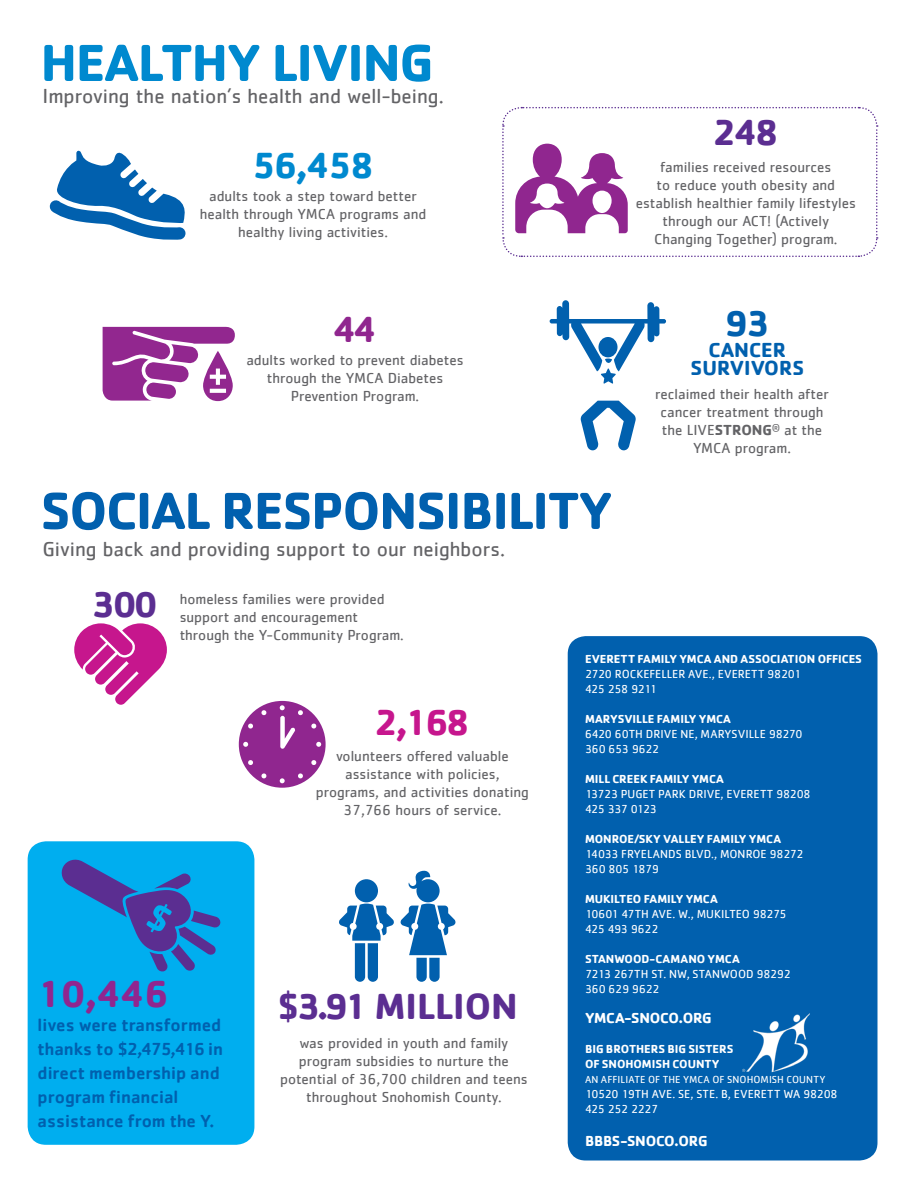
<style>
.page{position:relative;width:918px;height:1188px;background:#fff}
.page>*{position:absolute;margin:0;border:0;box-sizing:border-box;transform-origin:0 0}
.t1{font:700 54px "Cachet";letter-spacing:-.025em;color:#0160ae}
.t2{font:700 54px "Cachet";letter-spacing:-.025em;color:#0089cf}
.t3{font:700 39px "Cachet";color:#90268f}
.t4{font:700 37.5px "Cachet";color:#5b2e91}
.t5{font:700 37.5px "Cachet";color:#0089cf}
.t6{font:700 37.5px "Cachet";color:#c6168d}
.t7{font:700 37.5px "Cachet";color:#0160ae}
.t8{font:700 37.5px "Cachet";color:#90268f}
.t9{font:21px "Cachet";color:#636366}
.t10{font:700 21px/18px "Cachet";color:#0160ae;text-align:center}
.t11{font:500 18px/24px "Cachet";color:#0160ae}
.t12{font:15px/18px "Cachet";color:#636366;text-align:center}
._02a_Headline{font:700 15px "Cachet";letter-spacing:-.015em;color:#fff}
._02a_Headline-2{font:12px "Cachet";letter-spacing:-.01em;color:#fff}
._02a_Headline-3{font:700 12px/15px "Cachet";color:#fff}
._02a_Headline-4{font:12px "Cachet";letter-spacing:-.03em;color:#fff}
._02a_Headline-5{font:12px "Cachet";letter-spacing:-.035em;color:#fff}
._02a_Headline-6{font:10.5px "Cachet";letter-spacing:.005em;color:#fff}
.s1{font-weight:700}
</style>
<div class="page">
<div style="left:28px;top:841px;width:226px;height:304px;background:#00aeef;border-radius:18px"></div>
<svg style="left:61px;top:859px;width:160px;height:113px"></svg>
<div style="left:568px;top:636px;width:310px;height:525px;background:#0160ae;border-radius:18px"></div>
<img style="left:742px;top:1013px;width:68px;height:60px">
<svg style="left:239px;top:701px;width:87px;height:87px"></svg>
<svg style="left:74px;top:623px;width:93px;height:82px"></svg>
<svg style="left:502px;top:106px;width:376px;height:151px"></svg>
<svg style="left:49px;top:150px;width:137px;height:90px"></svg>
<svg style="left:580px;top:401px;width:56px;height:49px"></svg>
<svg style="left:550px;top:300px;width:116px;height:84px"></svg>
<svg style="left:103px;top:326px;width:132px;height:75px"></svg>
<svg style="left:339px;top:879px;width:55px;height:103px"></svg>
<svg style="left:400px;top:870px;width:56px;height:112px"></svg>
<p class="t2" style="left:40px;top:28px;width:395px">HEALTHY LIVING</p>
<p class="t9" style="left:42px;top:84px;width:403px">Improving the nation’s health and well-being.</p>
<p class="t5" style="left:252px;top:141px;width:124px">56,458</p>
<p class="t12" style="left:200px;top:187px;width:228px">adults took a step toward better health through YMCA programs and healthy living activities.</p>
<p class="t8" style="left:333px;top:305px;width:46px">44</p>
<p class="t12" style="left:246px;top:351px;width:219px">adults worked to prevent diabetes through the YMCA Diabetes<br>Prevention Program.</p>
<p class="t1" style="left:40px;top:476px;width:574px">SOCIAL RESPONSIBILITY</p>
<p class="t9" style="left:42px;top:537px;width:464px">Giving back and providing support to our neighbors.</p>
<p class="t4" style="left:92px;top:580px;width:67px">300</p>
<p class="t12" style="left:180px;top:590px;width:226px;text-align:left">homeless families were provided support and encouragement through the Y-Community Program.</p>
<p class="t4" style="left:713px;top:108px;width:67px">248</p>
<p class="t12" style="left:636px;top:157px;width:222px">families received resources<br>to reduce youth obesity and establish healthier family lifestyles through our ACT! (Actively<br>Changing Together) program.</p>
<p class="t7" style="left:724px;top:299px;width:47px">93</p>
<p class="t10" style="left:691px;top:340px;width:115px">CANCER<br>SURVIVORS</p>
<p class="t12" style="left:655px;top:385px;width:175px">reclaimed their health after cancer treatment through the LIVE<span class="s1">STRONG</span><sup>®</sup> at the<br>YMCA program.</p>
<p class="t3" style="left:38px;top:968px;width:133px">10,446</p>
<p class="t11" style="left:38px;top:1012px;width:187px">lives were transformed thanks to $2,475,416 in direct membership and program financial assistance from the Y.</p>
<p class="t6" style="left:375px;top:698px;width:96px">2,168</p>
<p class="t12" style="left:316px;top:747px;width:215px">volunteers offered valuable assistance with policies, programs, and activities donating<br>37,766 hours of service.</p>
<p class="t4" style="left:277px;top:982px;width:242px">$3.91 MILLION</p>
<p class="t12" style="left:280px;top:1034px;width:249px">was provided in youth and family program subsidies to nurture the potential of 36,700 children and teens throughout Snohomish County.</p>
<p class="_02a_Headline-3" style="left:585px;top:651px;width:279px">EVERETT FAMILY YMCA AND ASSOCIATION OFFICES</p>
<p class="_02a_Headline-2" style="left:585px;top:667px;width:218px">2720 ROCKEFELLER AVE., EVERETT 98201</p>
<p class="_02a_Headline-4" style="left:585px;top:682px;width:73px">425 258 9211</p>
<p class="_02a_Headline-3" style="left:585px;top:711px;width:148px">MARYSVILLE FAMILY YMCA</p>
<p class="_02a_Headline-2" style="left:585px;top:727px;width:219px">6420 60TH DRIVE NE, MARYSVILLE 98270</p>
<p class="_02a_Headline-2" style="left:585px;top:742px;width:76px">360 653 9622</p>
<p class="_02a_Headline-3" style="left:585px;top:771px;width:140px">MILL CREEK FAMILY YMCA</p>
<p class="_02a_Headline-2" style="left:585px;top:787px;width:227px">13723 PUGET PARK DRIVE, EVERETT 98208</p>
<p class="_02a_Headline-5" style="left:585px;top:802px;width:73px">425 337 0123</p>
<p class="_02a_Headline-3" style="left:585px;top:831px;width:198px">MONROE/SKY VALLEY FAMILY YMCA</p>
<p class="_02a_Headline-2" style="left:585px;top:847px;width:220px">14033 FRYELANDS BLVD., MONROE 98272</p>
<p class="_02a_Headline-4" style="left:585px;top:862px;width:75px">360 805 1879</p>
<p class="_02a_Headline-3" style="left:585px;top:891px;width:134px">MUKILTEO FAMILY YMCA</p>
<p class="_02a_Headline-2" style="left:585px;top:907px;width:203px">10601 47TH AVE. W., MUKILTEO 98275</p>
<p class="_02a_Headline-2" style="left:585px;top:922px;width:75px">425 493 9622</p>
<p class="_02a_Headline-3" style="left:585px;top:951px;width:156px">STANWOOD-CAMANO YMCA</p>
<p class="_02a_Headline-2" style="left:585px;top:967px;width:207px">7213 267TH ST. NW, STANWOOD 98292</p>
<p class="_02a_Headline-2" style="left:585px;top:982px;width:76px">360 629 9622</p>
<p class="_02a_Headline" style="left:585px;top:1008px;width:128px">YMCA-SNOCO.ORG</p>
<p class="_02a_Headline-3" style="left:585px;top:1041px;width:150px">BIG BROTHERS BIG SISTERS<br>OF SNOHOMISH COUNTY</p>
<p class="_02a_Headline-6" style="left:585px;top:1073px;width:242px">AN AFFILIATE OF THE YMCA OF SNOHOMISH COUNTY</p>
<p class="_02a_Headline-2" style="left:585px;top:1087px;width:254px">10520 19TH AVE. SE, STE. B, EVERETT WA 98208</p>
<p class="_02a_Headline-4" style="left:585px;top:1102px;width:75px">425 252 2227</p>
<p class="_02a_Headline" style="left:585px;top:1131px;width:124px">BBBS-SNOCO.ORG</p>
</div>
